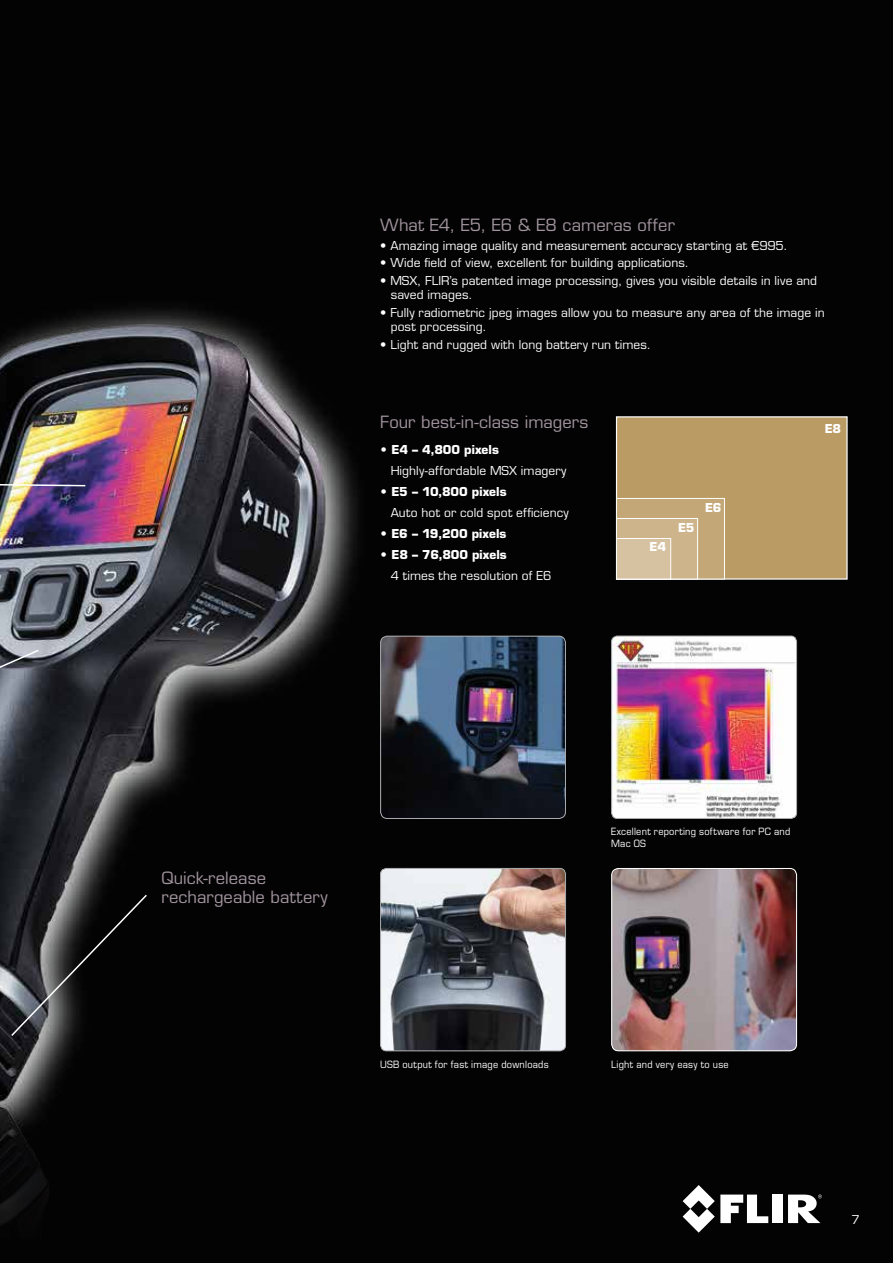
<style>
.page{position:relative;width:893px;height:1263px;background:#040303}
.page>*{position:absolute;margin:0;border:0;box-sizing:border-box;transform-origin:0 0}
.t1{font:16.5px/19.8px "Eurostile LT Std";letter-spacing:.005em;color:#a1949e}
.t2{font:12px/14.4px "Eurostile LT Std";letter-spacing:.01em;color:#fff}
.t3{font:700 12px "Eurostile LT Std";letter-spacing:-.005em;color:#fff}
.t4{font:9.75px/11.7px "Eurostile LT Std";letter-spacing:.025em;color:#fff;scale:.94 1}
</style>
<div class="page">
<div style="left:773px;top:1194px;width:10px;height:29px;background:#fff"></div>
<svg style="left:683px;top:1185px;width:85px;height:48px"></svg>
<svg style="left:788px;top:1194px;width:34px;height:29px"></svg>
<img style="left:0;top:309px;width:460px;height:916px">
<svg style="left:0;top:648px;width:40px;height:50px;background:#6d727d"></svg>
<svg style="left:0;top:482px;width:87px;height:5px"></svg>
<svg style="left:10px;top:893px;width:138px;height:144px"></svg>
<img style="left:381px;top:868px;width:184px;height:183px">
<div style="left:380px;top:868px;width:186px;height:183px;border:1px solid #a7a9ac;border-radius:6px"></div>
<img style="left:612px;top:636px;width:185px;height:182px">
<div style="left:611px;top:636px;width:186px;height:183px;border:1px solid #a7a9ac;border-radius:6px"></div>
<img style="left:381px;top:636px;width:184px;height:182px">
<div style="left:380px;top:636px;width:186px;height:183px;border:1px solid #a7a9ac;border-radius:7px"></div>
<img style="left:612px;top:868px;width:185px;height:183px">
<div style="left:611px;top:868px;width:186px;height:183px;border:1px solid #fff;border-radius:7px"></div>
<div style="left:616px;top:416px;width:232px;height:164px;background:#bb9b64"></div>
<div style="left:616px;top:498px;width:109px;height:81px;background:#c4a777;border:1px solid #fff"></div>
<div style="left:616px;top:518px;width:82px;height:61px;background:#cdb48a;border:1px solid #fff"></div>
<div style="left:616px;top:538px;width:55px;height:41px;background:#d6c2a0;border:1px solid #fff"></div>
<h1 class="t1" style="left:380px;top:215px;width:296px">What E4, E5, E6 &amp; E8 cameras offer</h1>
<p class="t2" style="left:380px;top:238px;width:409px">• Amazing image quality and measurement accuracy starting at €995.</p>
<p class="t2" style="left:380px;top:256px;width:310px">• Wide field of view, excellent for building applications.</p>
<p class="t2" style="left:391px;top:273px;width:428px;text-indent:-10px">• MSX, FLIR’s patented image processing, gives you visible details in live and saved images.</p>
<p class="t2" style="left:391px;top:306px;width:435px;text-indent:-10px">• Fully radiometric jpeg images allow you to measure any area of the image in post processing.</p>
<p class="t2" style="left:380px;top:338px;width:272px">• Light and rugged with long battery run times.</p>
<h1 class="t1" style="left:380px;top:412px;width:210px">Four best-in-class imagers</h1>
<p class="t3" style="left:380px;top:442px;width:120px">• E4 – 4,800 pixels</p>
<p class="t2" style="left:391px;top:463px;width:177px">Highly-affordable MSX imagery</p>
<p class="t3" style="left:380px;top:484px;width:128px">• E5 – 10,800 pixels</p>
<p class="t2" style="left:391px;top:505px;width:180px">Auto hot or cold spot efficiency</p>
<p class="t3" style="left:380px;top:526px;width:128px">• E6 – 19,200 pixels</p>
<p class="t3" style="left:380px;top:547px;width:128px">• E8 – 76,800 pixels</p>
<p class="t2" style="left:391px;top:568px;width:162px">4 times the resolution of E6</p>
<p class="t3" style="left:649px;top:539px;width:18px">E4</p>
<p class="t3" style="left:678px;top:520px;width:18px">E5</p>
<p class="t3" style="left:705px;top:500px;width:18px">E6</p>
<p class="t3" style="left:825px;top:422px;width:18px">E8</p>
<h1 class="t1" style="left:161px;top:868px;width:168px">Quick-release rechargeable battery</h1>
<p class="t4" style="left:380px;top:1058px;width:181px">USB output for fast image downloads</p>
<p class="t4" style="left:611px;top:826px;width:192px">Excellent reporting software for PC and<br>Mac OS</p>
<p class="t4" style="left:611px;top:1058px;width:126px">Light and very easy to use</p>
<p class="t2" style="left:851px;top:1212px;width:10px">7</p>
</div>
